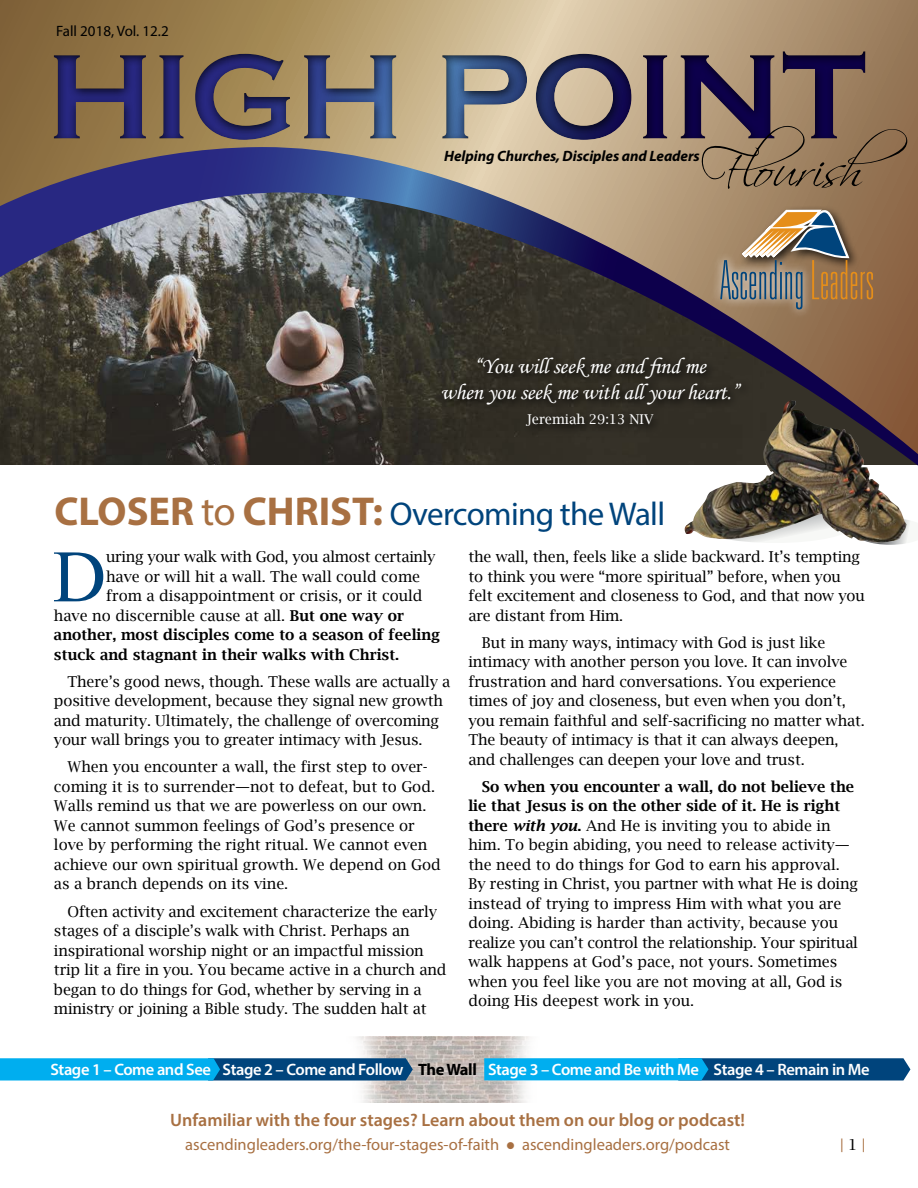
<style>
.page{position:relative;width:918px;height:1188px;background:#fff}
.page>*{position:absolute;margin:0;border:0;box-sizing:border-box;transform-origin:0 0}
.t1{font:73.95px "Times New Roman";color:#00447c}
.t2{font:33px "Myriad Pro";letter-spacing:-.02em;color:#00447c}
.t3{font:22.5px/25.5px "Monotype Corsiva";letter-spacing:-.01em;color:#fff;text-align:center}
.t4{font:600 18px "Myriad Pro";color:#a87042}
.t5{font:600 16.5px "Myriad Pro";letter-spacing:-.025em;color:#fff}
.t6{font:16.5px "Myriad Pro";color:#a87042}
.t7{font:15px/19.5px "Lucida Bright";letter-spacing:-.01em;color:#000}
.t8{font:600 15px "Lucida Bright";color:#000}
.t9{font:italic 700 15px "Myriad Pro";letter-spacing:-.005em;color:#000}
.t10{font:15px "Myriad Pro";color:#000}
.t11{font:15px "Lucida Bright";color:#a87042}
.t12{font:13.5px "Lucida Bright";color:#fff}
.s1{font-weight:700;font-size:40.5px;color:#a87042}
.s2{font-size:40.5px;color:#a87042}
.s3{font-weight:600}
.s4{font-weight:600;font-style:italic}
.s5{font-weight:700;color:#000}
.s6{color:#000}
</style>
<div class="page">
<svg style="left:872px;top:520px;width:39px;height:25px"></svg>
<img style="left:356px;top:1037px;width:173px;height:66px">
<svg style="left:484px;top:1058px;width:426px;height:23px;background:#0a80ba"></svg>
<svg style="left:0;top:0;width:918px;height:147px;background:#ab9169"></svg>
<img style="left:0;top:147px;width:918px;height:319px">
<div style="left:41px;top:40px;width:837px;height:100px;background:#000;opacity:.75"></div>
<svg style="left:650px;top:126px;width:257px;height:222px;background:#8b735d"></svg>
<div style="left:438px;top:352px;width:315px;height:86px;background:#2f2c23"></div>
<svg style="left:0;top:1058px;width:413px;height:23px;background:#0980ba"></svg>
<img style="left:684px;top:400px;width:223px;height:143px">
<p class="t10" style="left:56px;top:22px;width:114px">Fall 2018, Vol. 12.2</p>
<p class="t9" style="left:444px;top:147px;width:257px">Helping Churches, Disciples and Leaders</p>
<h3 class="t3" style="left:440px;top:354px;width:301px">“You will seek me and find me<br>when you seek me with all your heart.”</h3>
<p class="t12" style="left:526px;top:412px;width:129px">Jeremiah 29:13 NIV</p>
<h2 class="t2" style="left:54px;top:494px;width:612px"><span class="s1">CLOSER</span> <span class="s2">to</span> <span class="s1">CHRIST:</span> Overcoming the Wall</h2>
<h1 class="t1" style="left:53px;top:527px;width:55px">D</h1>
<p class="t7" style="left:106px;top:547px;width:331px">uring your walk with God, you almost certainly</p>
<p class="t7" style="left:468px;top:547px;width:398px">the wall, then, feels like a slide backward. It’s tempting to think you were “more spiritual” before, when you felt excitement and closeness to God, and that now you are distant from Him.</p>
<p class="t7" style="left:468px;top:633px;width:398px;text-indent:14px">But in many ways, intimacy with God is just like intimacy with another person you love. It can involve frustration and hard conversations. You experience times of joy and closeness, but even when you don’t, you remain faithful and self-sacrificing no matter what.<br>The beauty of intimacy is that it can always deepen, and challenges can deepen your love and trust.</p>
<p class="t7" style="left:468px;top:777px;width:391px;text-indent:14px"><span class="s3">So when you encounter a wall, do not believe the lie that Jesus is on the other side of it. He is right there</span> <span class="s4">with you</span><span class="s3">.</span> And He is inviting you to abide in him. To begin abiding, you need to release activity— the need to do things for God to earn his approval.<br>By resting in Christ, you partner with what He is doing instead of trying to impress Him with what you are doing. Abiding is harder than activity, because you realize you can’t control the relationship. Your spiritual walk happens at God’s pace, not yours. Sometimes when you feel like you are not moving at all, God is doing His deepest work in you.</p>
<p class="t7" style="left:106px;top:567px;width:316px">have or will hit a wall. The wall could come</p>
<p class="t7" style="left:106px;top:586px;width:318px">from a disappointment or crisis, or it could</p>
<p class="t7" style="left:54px;top:606px;width:352px">have no discernible cause at all. <span class="s3">But one way or</span></p>
<p class="t8" style="left:54px;top:626px;width:388px">another, most disciples come to a season of feeling</p>
<p class="t8" style="left:54px;top:646px;width:347px">stuck and stagnant in their walks with Christ.</p>
<p class="t7" style="left:54px;top:672px;width:398px;text-indent:14px">There’s good news, though. These walls are actually a positive development, because they signal new growth and maturity. Ultimately, the challenge of overcoming your wall brings you to greater intimacy with Jesus.</p>
<p class="t7" style="left:54px;top:757px;width:388px;text-indent:14px">When you encounter a wall, the first step to over&shy;coming it is to surrender—not to defeat, but to God.<br>Walls remind us that we are powerless on our own.<br>We cannot summon feelings of God’s presence or love by performing the right ritual. We cannot even achieve our own spiritual growth. We depend on God as a branch depends on its vine.</p>
<p class="t7" style="left:54px;top:901px;width:394px;text-indent:14px">Often activity and excitement characterize the early stages of a disciple’s walk with Christ. Perhaps an inspirational worship night or an impactful mission trip lit a fire in you. You became active in a church and began to do things for God, whether by serving in a ministry or joining a Bible study. The sudden halt at</p>
<p class="t5" style="left:51px;top:1059px;width:821px">Stage 1 – Come and See Stage 2 – Come and Follow <span class="s5">THE WALL</span> Stage 3 – Come and Be with Me Stage 4 – Remain in Me</p>
<p class="t4" style="left:170px;top:1108px;width:576px">Unfamiliar with the four stages? Learn about them on our blog or podcast!</p>
<p class="t6" style="left:185px;top:1134px;width:546px">ascendingleaders.org/the-four-stages-of-faith ● ascendingleaders.org/podcast</p>
<p class="t11" style="left:840px;top:1137px;width:27px">|<span class="s6">1</span>|</p>
</div>
